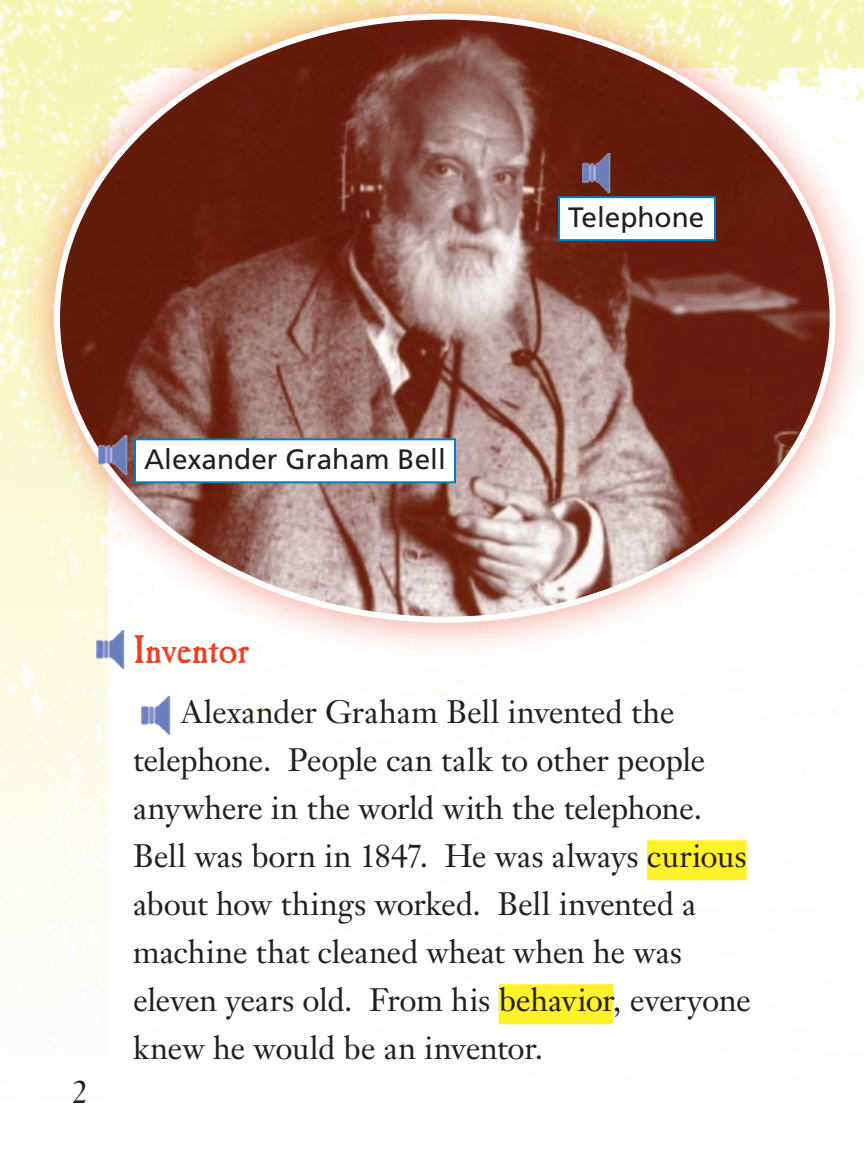
<style>
.page{position:relative;width:864px;height:1152px;background:#fff}
.page>*{position:absolute;margin:0;border:0;box-sizing:border-box;transform-origin:0 0}
.t1{font:40px "Caslon Antique";letter-spacing:-.025em;color:#ef3e22}
.t2{font:32px/48px "Janson Text LT Std";letter-spacing:-.01em;color:#231f20}
.t3{font:28px "Frutiger LT Std";color:#231f20}
</style>
<div class="page">
<img style="left:0;top:0;width:108px;height:941px">
<div style="left:13px;top:0;width:851px;height:658px;background:#ef3e22;opacity:.51"></div>
<img style="left:57px;top:17px;width:776px;height:603px">
<div style="left:647px;top:840px;width:100px;height:40px;background:#fff229"></div>
<div style="left:499px;top:984px;width:114px;height:40px;background:#fff229"></div>
<div style="left:135px;top:439px;width:320px;height:43px;background:#fff"></div>
<div style="left:134px;top:438px;width:322px;height:45px;border:2px solid #007ec5"></div>
<div style="left:559px;top:197px;width:156px;height:43px;background:#fff"></div>
<div style="left:558px;top:196px;width:158px;height:45px;border:2px solid #007ec5"></div>
<img style="left:582px;top:154px;width:29px;height:39px">
<img style="left:99px;top:436px;width:28px;height:39px">
<img style="left:96px;top:630px;width:28px;height:40px">
<img style="left:142px;top:696px;width:28px;height:39px">
<p class="t3" style="left:568px;top:201px;width:138px">Telephone</p>
<p class="t3" style="left:144px;top:443px;width:303px">Alexander Graham Bell</p>
<p class="t2" style="left:72px;top:1068px;width:18px">2</p>
<p class="t1" style="left:133px;top:626px;width:119px">Inventor</p>
<p class="t2" style="left:133px;top:688px;width:620px;text-indent:48px">Alexander Graham Bell invented the telephone. People can talk to other people anywhere in the world with the telephone.<br>Bell was born in 1847. He was always curious about how things worked. Bell invented a machine that cleaned wheat when he was eleven years old. From his behavior, everyone knew he would be an inventor.</p>
</div>
